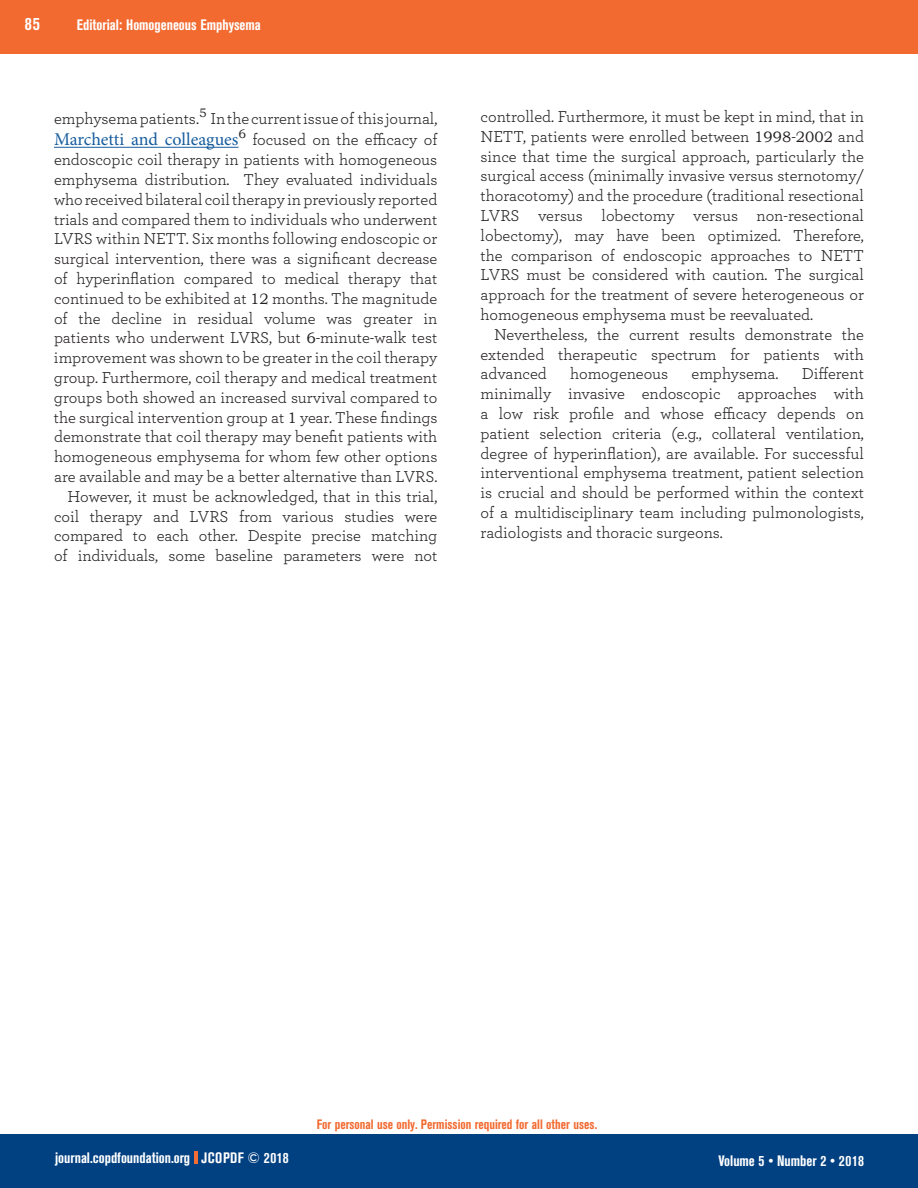
<style>
.page{position:relative;width:918px;height:1188px;background:#fff}
.page>*{position:absolute;margin:0;border:0;box-sizing:border-box;transform-origin:0 0}
.t1{font:18px "Minion Pro";letter-spacing:-.005em;color:#175d9e}
.t2{font:700 condensed 18px "Akzidenz Grotesk BE";color:#fff}
.t3{font:16.5px/19.8px "Breathe";color:#231f20;text-align:justify}
.t4{font:700 condensed 15px "Akzidenz Grotesk BE";color:#fff}
.t5{font:700 condensed 13.5px "Akzidenz Grotesk BE";color:#f26a30}
.s1{font-family:"Breathe";font-size:16.5px;color:#231f20}
.s2{font-family:"Bookman Old Style";font-size:15px}
</style>
<div class="page">
<div style="left:0;top:1134px;width:918px;height:54px;background:#014081"></div>
<div style="left:0;top:0;width:918px;height:54px;background:#f26a30"></div>
<svg style="left:194px;top:1152px;width:3px;height:12px"></svg>
<hr style="left:54px;top:147px;width:185px;height:1px;background:#175d9e">
<p class="t2" style="left:25px;top:13px;width:17px">85</p>
<p class="t4" style="left:77px;top:16px;width:185px">Editorial: Homogeneous Emphysema</p>
<p class="t3" style="left:54px;top:108px;width:385px">emphysema patients.<sup>5</sup> In the current issue of this journal,</p>
<p class="t1" style="left:54px;top:128px;width:385px">Marchetti and colleagues<sup>6</sup> <span class="s1">focused on the efficacy of</span></p>
<p class="t3" style="left:54px;top:149px;width:385px;text-align:right">endoscopic coil therapy in patients with homogeneous emphysema distribution. They evaluated individuals who received bilateral coil therapy in previously reported trials and compared them to individuals who underwent LVRS within NETT. Six months following endoscopic or surgical intervention, there was a significant decrease of hyperinflation compared to medical therapy that continued to be exhibited at <span class="s2">12</span> months. The magnitude of the decline in residual volume was greater in patients who underwent LVRS, but <span class="s2">6</span>-minute-walk test improvement was shown to be greater in the coil therapy group. Furthermore, coil therapy and medical treatment groups both showed an increased survival compared to the surgical intervention group at <span class="s2">1</span> year. These findings demonstrate that coil therapy may benefit patients with homogeneous emphysema for whom few other options are available and may be a better alternative than LVRS.<br>However, it must be acknowledged, that in this trial, coil therapy and LVRS from various studies were compared to each other. Despite precise matching of individuals, some baseline parameters were not</p>
<p class="t3" style="left:481px;top:106px;width:385px">controlled. Furthermore, it must be kept in mind, that in NETT, patients were enrolled between <span class="s2">1998</span>-<span class="s2">2002</span> and since that time the surgical approach, particularly the surgical access (minimally invasive versus sternotomy/ thoracotomy) and the procedure (traditional resectional LVRS versus lobectomy versus non-resectional lobectomy), may have been optimized. Therefore, the comparison of endoscopic approaches to NETT LVRS must be considered with caution. The surgical approach for the treatment of severe heterogeneous or homogeneous emphysema must be reevaluated.</p>
<p class="t3" style="left:481px;top:324px;width:385px;text-indent:13px">Nevertheless, the current results demonstrate the extended therapeutic spectrum for patients with advanced</p>
<p class="t3" style="left:481px;top:363px;width:385px;text-indent:321px">Different minimally invasive endoscopic approaches with a low risk profile and whose efficacy depends on patient selection criteria (e.g., collateral ventilation, degree of hyperinflation), are available. For successful interventional emphysema treatment, patient selection is crucial and should be performed within the context of a multidisciplinary team including pulmonologists, radiologists and thoracic surgeons.</p>
<p class="t3" style="left:570px;top:363px;width:100px">homogeneous</p>
<p class="t3" style="left:692px;top:363px;width:88px">emphysema.</p>
<p class="t5" style="left:317px;top:1117px;width:282px">For personal use only. Permission required for all other uses.</p>
<p class="t4" style="left:55px;top:1149px;width:235px">journal.copdfoundation.org JCOPDF © 2018</p>
<p class="t4" style="left:719px;top:1152px;width:147px">Volume 5 • Number 2 • 2018</p>
</div>
